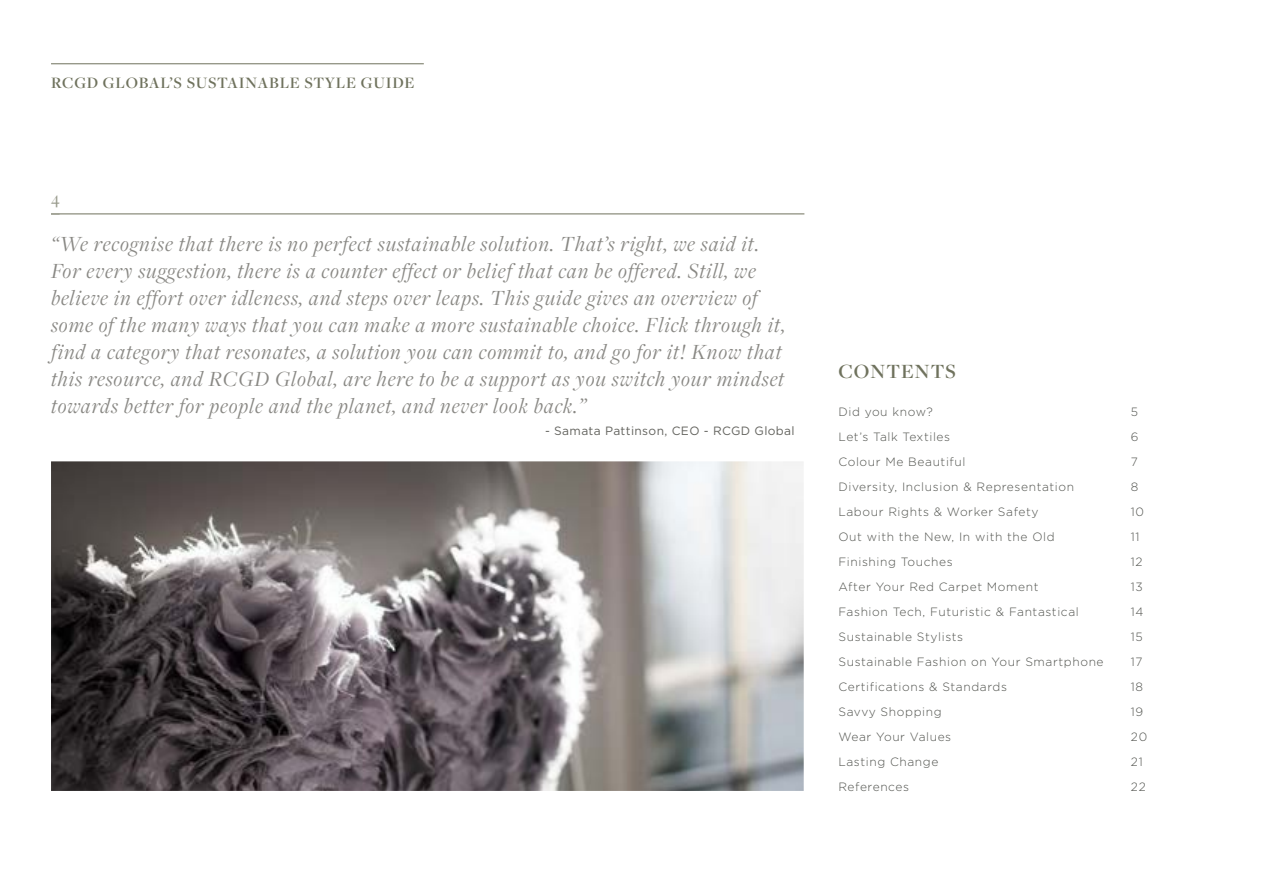
<style>
.page{position:relative;width:1263px;height:893px;background:#fff}
.page>*{position:absolute;margin:0;border:0;box-sizing:border-box;transform-origin:0 0}
.t1{font:italic 22.5px/27px "Freight Disp Pro";letter-spacing:.04em;color:#898884}
.t2{font:600 21px "Freight Disp Pro";letter-spacing:.05em;color:#6f725d}
.t3{font:500 18px "Freight Disp Pro";color:#9a9c8e}
.t4{font:600 16.5px "Freight Disp Pro";letter-spacing:.05em;color:#6f725d}
.t5{font:300 12px "Gotham";letter-spacing:.05em;color:#51534e}
.t6{font:12px "Gotham";letter-spacing:.03em;color:#63635e}
</style>
<div class="page">
<svg style="left:51px;top:63px;width:754px;height:728px"></svg>
<hr style="left:51px;top:214px;width:753px;height:1px;background:#6f725d">
<hr style="left:51px;top:64px;width:373px;height:1px;background:#6f725d">
<p class="t4" style="left:51px;top:72px;width:365px">RCGD GLOBAL’S SUSTAINABLE STYLE GUIDE</p>
<p class="t3" style="left:51px;top:186px;width:10px">4</p>
<p class="t1" style="left:51px;top:229px;width:735px">“We recognise that there is no perfect sustainable solution. That’s right, we said it.<br>For every suggestion, there is a counter effect or belief that can be offered. Still, we believe in effort over idleness, and steps over leaps. This guide gives an overview of some of the many ways that you can make a more sustainable choice. Flick through it, find a category that resonates, a solution you can commit to, and go for it! Know that this resource, and RCGD Global, are here to be a support as you switch your mindset towards better for people and the planet, and never look back.”</p>
<p class="t6" style="left:545px;top:423px;width:251px">- Samata Pattinson, CEO - RCGD Global</p>
<p class="t2" style="left:838px;top:357px;width:119px">CONTENTS</p>
<p class="t5" style="left:838px;top:404px;width:96px">Did you know?</p>
<p class="t5" style="left:1131px;top:404px;width:9px">5</p>
<p class="t5" style="left:838px;top:429px;width:113px">Let’s Talk Textiles</p>
<p class="t5" style="left:1131px;top:429px;width:9px">6</p>
<p class="t5" style="left:838px;top:454px;width:129px">Colour Me Beautiful</p>
<p class="t5" style="left:1131px;top:454px;width:9px">7</p>
<p class="t5" style="left:838px;top:479px;width:237px">Diversity, Inclusion &amp; Representation</p>
<p class="t5" style="left:1131px;top:479px;width:9px">8</p>
<p class="t5" style="left:838px;top:504px;width:202px">Labour Rights &amp; Worker Safety</p>
<p class="t5" style="left:1131px;top:504px;width:15px">10</p>
<p class="t5" style="left:838px;top:529px;width:218px">Out with the New, In with the Old</p>
<p class="t5" style="left:1131px;top:529px;width:10px">11</p>
<p class="t5" style="left:838px;top:554px;width:116px">Finishing Touches</p>
<p class="t5" style="left:1131px;top:554px;width:13px">12</p>
<p class="t5" style="left:838px;top:579px;width:202px">After Your Red Carpet Moment</p>
<p class="t5" style="left:1131px;top:579px;width:13px">13</p>
<p class="t5" style="left:838px;top:604px;width:242px">Fashion Tech, Futuristic &amp; Fantastical</p>
<p class="t5" style="left:1131px;top:604px;width:14px">14</p>
<p class="t5" style="left:838px;top:629px;width:126px">Sustainable Stylists</p>
<p class="t5" style="left:1131px;top:629px;width:13px">15</p>
<p class="t5" style="left:838px;top:654px;width:267px">Sustainable Fashion on Your Smartphone</p>
<p class="t5" style="left:1131px;top:654px;width:13px">17</p>
<p class="t5" style="left:838px;top:679px;width:170px">Certifications &amp; Standards</p>
<p class="t5" style="left:1131px;top:679px;width:14px">18</p>
<p class="t5" style="left:838px;top:704px;width:105px">Savvy Shopping</p>
<p class="t5" style="left:1131px;top:704px;width:14px">19</p>
<p class="t5" style="left:838px;top:729px;width:114px">Wear Your Values</p>
<p class="t5" style="left:1131px;top:729px;width:18px">20</p>
<p class="t5" style="left:838px;top:754px;width:102px">Lasting Change</p>
<p class="t5" style="left:1131px;top:754px;width:13px">21</p>
<p class="t5" style="left:838px;top:779px;width:72px">References</p>
<p class="t5" style="left:1131px;top:779px;width:16px">22</p>
</div>
